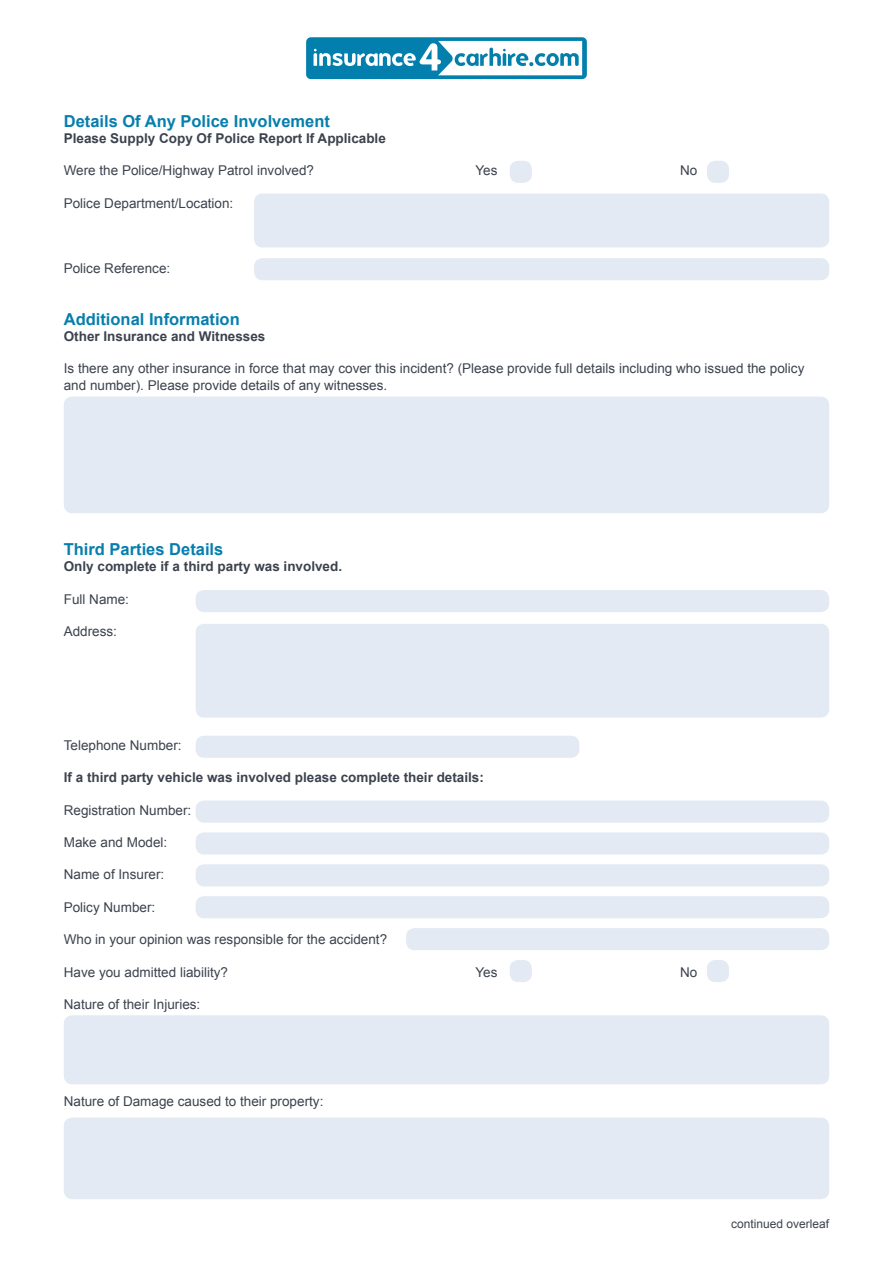
<style>
.page{position:relative;width:893px;height:1263px;background:#fff}
.page>*{position:absolute;margin:0;border:0;box-sizing:border-box;transform-origin:0 0}
.t1{font:700 16.5px "Arial";color:#077ead}
.t2{font:13.5px/16.2px "Arial";color:#3c434e}
.t3{font:700 13.5px "Arial";color:#3c434e}
.t4{font:12px "Arial";color:#3c434e}
</style>
<div class="page">
<svg style="left:306px;top:37px;width:281px;height:42px"></svg>
<div style="left:510px;top:161px;width:22px;height:22px;background:#e4eaf3;border-radius:9px"></div>
<div style="left:510px;top:960px;width:22px;height:22px;background:#e4eaf3;border-radius:9px"></div>
<div style="left:707px;top:161px;width:22px;height:22px;background:#e4eaf3;border-radius:9px"></div>
<div style="left:707px;top:960px;width:22px;height:22px;background:#e4eaf3;border-radius:9px"></div>
<div style="left:254px;top:193px;width:575px;height:54px;background:#e4eaf3;border-radius:9px"></div>
<div style="left:254px;top:258px;width:575px;height:22px;background:#e4eaf3;border-radius:9px"></div>
<div style="left:64px;top:396px;width:765px;height:117px;background:#e4eaf3;border-radius:9px"></div>
<div style="left:196px;top:590px;width:633px;height:22px;background:#e4eaf3;border-radius:9px"></div>
<div style="left:196px;top:736px;width:383px;height:22px;background:#e4eaf3;border-radius:9px"></div>
<div style="left:196px;top:800px;width:633px;height:23px;background:#e4eaf3;border-radius:9px"></div>
<div style="left:196px;top:832px;width:633px;height:22px;background:#e4eaf3;border-radius:9px"></div>
<div style="left:196px;top:864px;width:633px;height:22px;background:#e4eaf3;border-radius:9px"></div>
<div style="left:196px;top:896px;width:633px;height:22px;background:#e4eaf3;border-radius:9px"></div>
<div style="left:406px;top:928px;width:423px;height:22px;background:#e4eaf3;border-radius:9px"></div>
<div style="left:196px;top:624px;width:633px;height:94px;background:#e4eaf3;border-radius:9px"></div>
<div style="left:64px;top:1015px;width:765px;height:69px;background:#e4eaf3;border-radius:9px"></div>
<div style="left:64px;top:1117px;width:765px;height:82px;background:#e4eaf3;border-radius:9px"></div>
<p class="t1" style="left:64px;top:110px;width:268px">Details Of Any Police Involvement</p>
<p class="t3" style="left:64px;top:129px;width:324px">Please Supply Copy Of Police Report If Applicable</p>
<p class="t2" style="left:64px;top:163px;width:252px">Were the Police/Highway Patrol involved?</p>
<p class="t2" style="left:475px;top:163px;width:24px">Yes</p>
<p class="t2" style="left:680px;top:163px;width:19px">No</p>
<p class="t2" style="left:64px;top:195px;width:171px">Police Department/Location:</p>
<p class="t2" style="left:64px;top:260px;width:108px">Police Reference:</p>
<p class="t1" style="left:64px;top:308px;width:178px">Additional Information</p>
<p class="t3" style="left:64px;top:327px;width:203px">Other Insurance and Witnesses</p>
<p class="t2" style="left:64px;top:361px;width:742px">Is there any other insurance in force that may cover this incident? (Please provide full details including who issued the policy and number). Please provide details of any witnesses.</p>
<p class="t1" style="left:64px;top:539px;width:161px">Third Parties Details</p>
<p class="t3" style="left:64px;top:558px;width:280px">Only complete if a third party was involved.</p>
<p class="t2" style="left:64px;top:591px;width:67px">Full Name:</p>
<p class="t2" style="left:64px;top:624px;width:55px">Address:</p>
<p class="t2" style="left:64px;top:737px;width:119px">Telephone Number:</p>
<p class="t3" style="left:64px;top:768px;width:422px">If a third party vehicle was involved please complete their details:</p>
<p class="t2" style="left:64px;top:802px;width:129px">Registration Number:</p>
<p class="t2" style="left:64px;top:834px;width:105px">Make and Model:</p>
<p class="t2" style="left:64px;top:867px;width:102px">Name of Insurer:</p>
<p class="t2" style="left:64px;top:899px;width:93px">Policy Number:</p>
<p class="t2" style="left:64px;top:931px;width:325px">Who in your opinion was responsible for the accident?</p>
<p class="t2" style="left:64px;top:964px;width:166px">Have you admitted liability?</p>
<p class="t2" style="left:475px;top:964px;width:24px">Yes</p>
<p class="t2" style="left:680px;top:964px;width:19px">No</p>
<p class="t2" style="left:64px;top:996px;width:138px">Nature of their Injuries:</p>
<p class="t2" style="left:64px;top:1093px;width:261px">Nature of Damage caused to their property:</p>
<p class="t4" style="left:731px;top:1216px;width:100px">continued overleaf</p>
</div>
